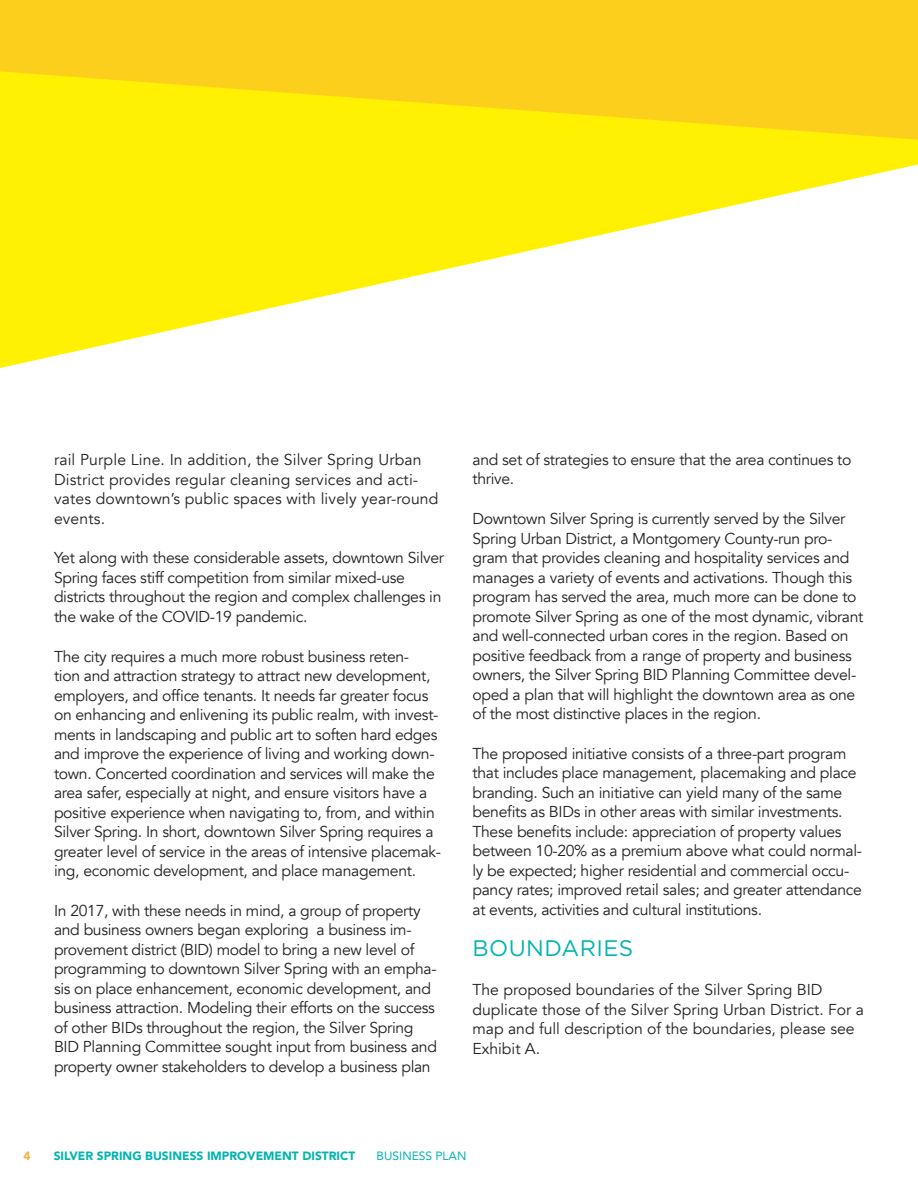
<style>
.page{position:relative;width:918px;height:1188px;background:#fff}
.page>*{position:absolute;margin:0;border:0;box-sizing:border-box;transform-origin:0 0}
.t1{font:22.5px "Gotham";letter-spacing:.02em;color:#00b4b1}
.t2{font:15.75px/19.5px "Avenir";letter-spacing:-.02em;color:#231f20}
.t3{font:15.75px/19.5px "Avenir";letter-spacing:.01em;color:#231f20}
.t4{font:15.75px/19.5px "Avenir";color:#231f20}
.t5{font:900 12px "Avenir";color:#00b4b1}
.t6{font:12px "Avenir";color:#00b4b1}
.t7{font:900 12px "Avenir";color:#fbae3b}
</style>
<div class="page">
<svg style="left:0;top:261px;width:483px;height:107px"></svg>
<svg style="left:0;top:0;width:918px;height:261px;background:#fee422"></svg>
<p class="t3" style="left:54px;top:450px;width:386px">rail Purple Line. In addition, the Silver Spring Urban District provides regular cleaning services and acti&shy;vates downtown’s public spaces with lively year-round events.</p>
<p class="t2" style="left:54px;top:548px;width:392px">Yet along with these considerable assets, downtown Silver Spring faces stiff competition from similar mixed-use districts throughout the region and complex challenges in the wake of the COVID-19 pandemic.</p>
<p class="t2" style="left:54px;top:647px;width:389px">The city requires a much more robust business reten-<br>tion and attraction strategy to attract new development, employers, and office tenants. It needs far greater focus on enhancing and enlivening its public realm, with invest&shy;ments in landscaping and public art to soften hard edges and improve the experience of living and working down&shy;town. Concerted coordination and services will make the area safer, especially at night, and ensure visitors have a positive experience when navigating to, from, and within Silver Spring. In short, downtown Silver Spring requires a greater level of service in the areas of intensive placemak&shy;ing, economic development, and place management.</p>
<p class="t2" style="left:54px;top:901px;width:384px">In 2017, with these needs in mind, a group of property and business owners began exploring a business im&shy;provement district (BID) model to bring a new level of programming to downtown Silver Spring with an empha&shy;sis on place enhancement, economic development, and business attraction. Modeling their efforts on the success of other BIDs throughout the region, the Silver Spring BID Planning Committee sought input from business and property owner stakeholders to develop a business plan</p>
<p class="t2" style="left:472px;top:450px;width:380px">and set of strategies to ensure that the area continues to thrive.</p>
<p class="t2" style="left:472px;top:509px;width:392px">Downtown Silver Spring is currently served by the Silver Spring Urban District, a Montgomery County-run pro&shy;gram that provides cleaning and hospitality services and manages a variety of events and activations. Though this program has served the area, much more can be done to promote Silver Spring as one of the most dynamic, vibrant and well-connected urban cores in the region. Based on positive feedback from a range of property and business owners, the Silver Spring BID Planning Committee devel&shy;oped a plan that will highlight the downtown area as one of the most distinctive places in the region.</p>
<p class="t2" style="left:472px;top:744px;width:391px">The proposed initiative consists of a three-part program that includes place management, placemaking and place branding. Such an initiative can yield many of the same benefits as BIDs in other areas with similar investments.<br>These benefits include: appreciation of property values between 10-20% as a premium above what could normal&shy;ly be expected; higher residential and commercial occu&shy;pancy rates; improved retail sales; and greater attendance at events, activities and cultural institutions.</p>
<h1 class="t1" style="left:472px;top:933px;width:162px">BOUNDARIES</h1>
<p class="t4" style="left:472px;top:980px;width:393px">The proposed boundaries of the Silver Spring BID duplicate those of the Silver Spring Urban District. For a map and full description of the boundaries, please see Exhibit A.</p>
<p class="t7" style="left:23px;top:1145px;width:9px">4</p>
<p class="t5" style="left:54px;top:1145px;width:303px">SILVER SPRING BUSINESS IMPROVEMENT DISTRICT</p>
<p class="t6" style="left:377px;top:1146px;width:91px">BUSINESS PLAN</p>
</div>
